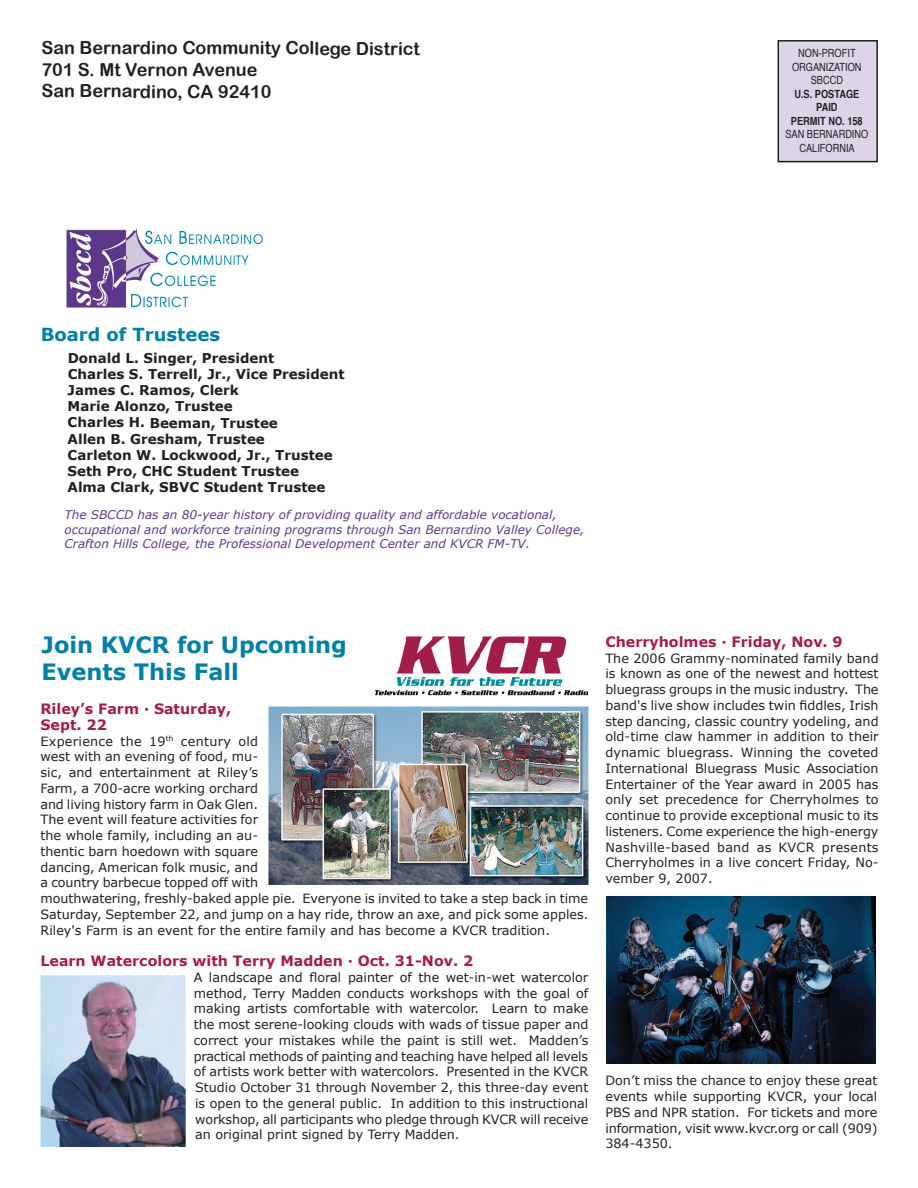
<style>
.page{position:relative;width:918px;height:1188px;background:#fff}
.page>*{position:absolute;margin:0;border:0;box-sizing:border-box;transform-origin:0 0}
.t1{font:700 22.5px/27px "Verdana";color:#007fa6}
.t2{font:18px/21.6px "Arial Rounded MT Bold";color:#231f20}
.t3{font:700 18px "Verdana";color:#007fa6}
.t4{font:700 14.25px/15.8px "Verdana";color:#a21e4b}
.t5{font:700 13.5px/16.2px "Verdana";color:#231f20}
.t6{font:12.75px/15.8px "Verdana";color:#231f20;text-align:justify}
.t7{font:italic 12px/14.4px "Verdana";color:#5e398c}
.t8{font:condensed 11.25px/13.5px "Helvetica";color:#231f20;text-align:center}
.t9{font:700 condensed 11.25px/13.5px "Helvetica";color:#231f20;text-align:center}
</style>
<div class="page">
<div style="left:778px;top:41px;width:99px;height:121px;background:#dcd5e7"></div>
<div style="left:778px;top:40px;width:100px;height:122px;border:2px solid #231f20"></div>
<img style="left:66px;top:228px;width:197px;height:80px">
<img style="left:606px;top:897px;width:270px;height:166px">
<img style="left:41px;top:975px;width:145px;height:171px">
<img style="left:268px;top:706px;width:321px;height:178px">
<img style="left:374px;top:636px;width:214px;height:60px">
<h2 class="t2" style="left:41px;top:37px;width:380px">San Bernardino Community College District<br>701 S. Mt Vernon Avenue<br>San Bernardino, CA 92410</h2>
<p class="t8" style="left:792px;top:46px;width:71px">NON-PROFIT<br>ORGANIZATION<br>SBCCD</p>
<p class="t9" style="left:791px;top:87px;width:73px">U.S. POSTAGE<br>PAID<br>PERMIT NO. 158</p>
<p class="t8" style="left:785px;top:127px;width:85px">SAN BERNARDINO<br>CALIFORNIA</p>
<h2 class="t3" style="left:41px;top:323px;width:181px">Board of Trustees</h2>
<p class="t5" style="left:68px;top:349px;width:279px">Donald L. Singer, President<br>Charles S. Terrell, Jr., Vice President<br>James C. Ramos, Clerk<br>Marie Alonzo, Trustee<br>Charles H. Beeman, Trustee<br>Allen B. Gresham, Trustee<br>Carleton W. Lockwood, Jr., Trustee<br>Seth Pro, CHC Student Trustee<br>Alma Clark, SBVC Student Trustee</p>
<p class="t7" style="left:64px;top:507px;width:522px">The SBCCD has an 80-year history of providing quality and affordable vocational, occupational and workforce training programs through San Bernardino Valley College,<br>Crafton Hills College, the Professional Development Center and KVCR FM-TV.</p>
<h1 class="t1" style="left:42px;top:631px;width:307px">Join KVCR for Upcoming<br>Events This Fall</h1>
<p class="t4" style="left:41px;top:701px;width:192px">Riley’s Farm · Saturday,<br>Sept. 22</p>
<p class="t6" style="left:41px;top:733px;width:549px;text-align:left">Experience the 19<sup>th</sup> century old<br>west with an evening of food, mu-<br>sic, and entertainment at Riley’s<br>Farm, a 700-acre working orchard<br>and living history farm in Oak Glen.<br>The event will feature activities for<br>the whole family, including an au-<br>thentic barn hoedown with square<br>dancing, American folk music, and<br>a country barbecue topped off with<br>mouthwatering, freshly-baked apple pie. Everyone is invited to take a step back in time Saturday, September 22, and jump on a hay ride, throw an axe, and pick some apples.<br>Riley's Farm is an event for the entire family and has become a KVCR tradition.</p>
<p class="t4" style="left:41px;top:953px;width:434px">Learn Watercolors with Terry Madden · Oct. 31-Nov. 2</p>
<p class="t6" style="left:194px;top:969px;width:396px">A landscape and floral painter of the wet-in-wet watercolor method, Terry Madden conducts workshops with the goal of making artists comfortable with watercolor. Learn to make the most serene-looking clouds with wads of tissue paper and correct your mistakes while the paint is still wet. Madden’s practical methods of painting and teaching have helped all levels of artists work better with watercolors. Presented in the KVCR Studio October 31 through November 2, this three-day event is open to the general public. In addition to this instructional workshop, all participants who pledge through KVCR will receive an original print signed by Terry Madden.</p>
<p class="t4" style="left:605px;top:633px;width:239px">Cherryholmes · Friday, Nov. 9</p>
<p class="t6" style="left:605px;top:650px;width:275px">The 2006 Grammy-nominated family band is known as one of the newest and hottest bluegrass groups in the music industry. The band's live show includes twin fiddles, Irish step dancing, classic country yodeling, and old-time claw hammer in addition to their dynamic bluegrass. Winning the coveted International Bluegrass Music Association Entertainer of the Year award in 2005 has only set precedence for Cherryholmes to continue to provide exceptional music to its listeners. Come experience the high-energy Nashville-based band as KVCR presents Cherryholmes in a live concert Friday, No&shy;vember 9, 2007.</p>
<p class="t6" style="left:605px;top:1072px;width:274px">Don’t miss the chance to enjoy these great events while supporting KVCR, your local PBS and NPR station. For tickets and more information, visit www.kvcr.org or call (909)<br>384-4350.</p>
</div>
